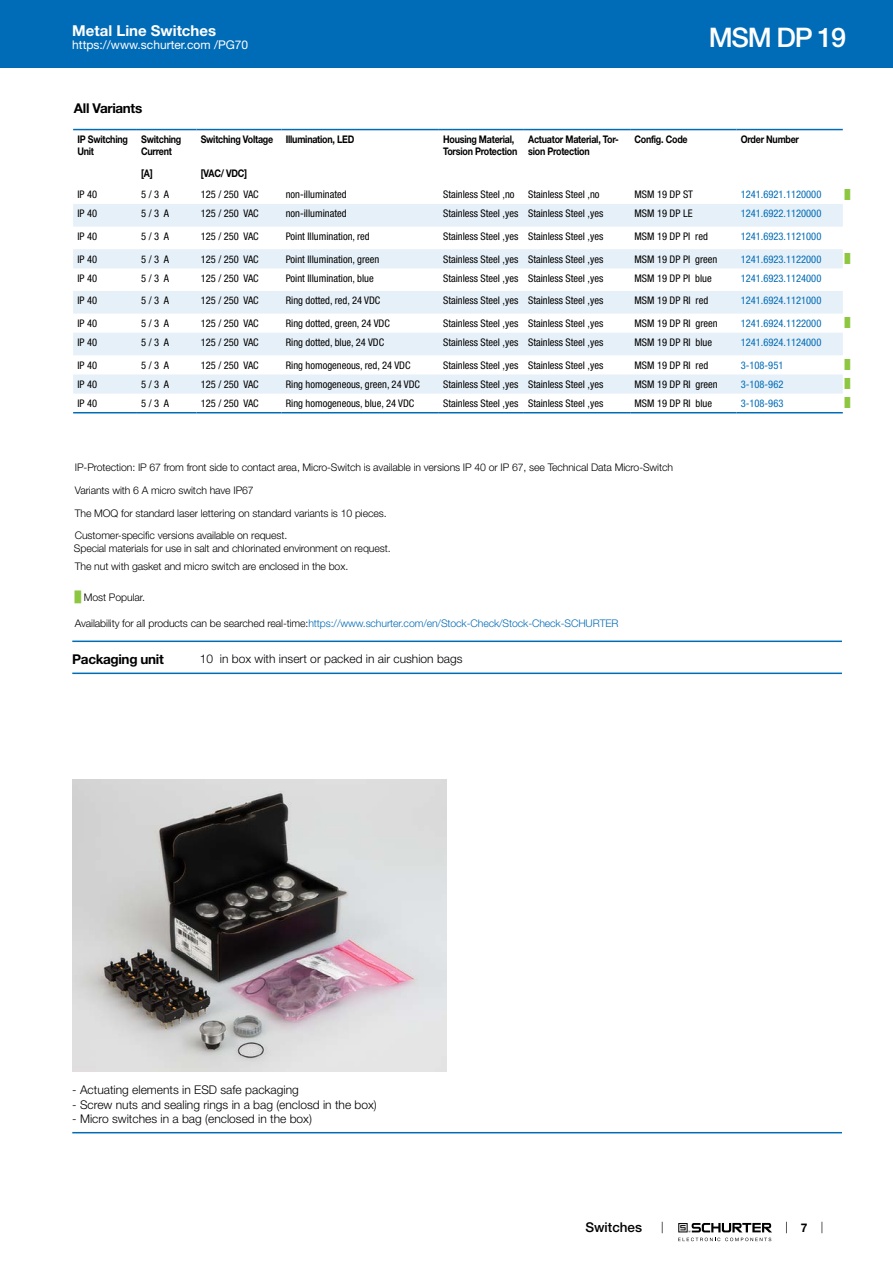
<style>
.page{position:relative;width:893px;height:1263px;background:#fff}
.page>*{position:absolute;margin:0;border:0;box-sizing:border-box;transform-origin:0 0}
.t1{font:500 27px "Helvetica Neue LT";letter-spacing:-.05em;color:#fff}
.t2{font:700 15px "Helvetica Neue LT";color:#fff}
.t3{font:700 13.5px "Helvetica Neue LT";letter-spacing:-.025em;color:#000}
.t4{font:500 13.5px "Helvetica Neue LT";color:#000}
.t5{font:300 12px "Helvetica Neue LT";color:#000}
.t6{font:12px "Helvetica Neue LT";color:#fff}
.t7{font:700 12px "Helvetica Neue LT";color:#000}
.t8{font:condensed 10.5px "Helvetica Neue LT";color:#000}
.t9{font:300 10.5px/22.6px "Helvetica Neue LT";letter-spacing:-.01em;color:#000}
.t10{font:700 10.5px/12.6px "Helvetica Neue LT";letter-spacing:-.025em;color:#000;scale:.85 1}
.t11{font:condensed 10.5px "Helvetica Neue LT";color:#006bb6}
.t12{font:300 10.5px "Helvetica Neue LT";letter-spacing:-.01em;color:#006bb6}
.t13{font:9px "Arial Unicode MS";color:#8dc63f}
.s1{font-family:"Arial Unicode MS";font-weight:400;color:#8dc63f}
.s2{color:#000}
</style>
<div class="page">
<svg style="left:678px;top:1223px;width:94px;height:18px"></svg>
<div style="left:0;top:0;width:893px;height:68px;background:#006bb6"></div>
<svg style="left:73px;top:204px;width:770px;height:190px;fill:#e6f0f8"></svg>
<hr style="left:73px;top:129px;width:64px;height:1px;background:#006bb6">
<hr style="left:137px;top:129px;width:59px;height:1px;background:#006bb6">
<hr style="left:196px;top:129px;width:85px;height:1px;background:#006bb6">
<hr style="left:281px;top:129px;width:158px;height:1px;background:#006bb6">
<hr style="left:439px;top:129px;width:85px;height:1px;background:#006bb6">
<hr style="left:524px;top:129px;width:106px;height:1px;background:#006bb6">
<hr style="left:630px;top:129px;width:106px;height:1px;background:#006bb6">
<hr style="left:736px;top:129px;width:107px;height:1px;background:#006bb6">
<hr style="left:73px;top:412px;width:64px;height:1px;background:#006bb6">
<hr style="left:137px;top:412px;width:59px;height:1px;background:#006bb6">
<hr style="left:196px;top:412px;width:85px;height:1px;background:#006bb6">
<hr style="left:281px;top:412px;width:158px;height:1px;background:#006bb6">
<hr style="left:439px;top:412px;width:85px;height:1px;background:#006bb6">
<hr style="left:524px;top:412px;width:106px;height:1px;background:#006bb6">
<hr style="left:630px;top:412px;width:106px;height:1px;background:#006bb6">
<hr style="left:736px;top:412px;width:107px;height:1px;background:#006bb6">
<hr style="left:72px;top:640px;width:770px;height:2px;background:#006bb6">
<hr style="left:72px;top:672px;width:770px;height:2px;background:#006bb6">
<img style="left:72px;top:780px;width:374px;height:291px">
<hr style="left:72px;top:1132px;width:770px;height:1px;background:#006bb6">
<h2 class="t2" style="left:72px;top:21px;width:145px">Metal Line Switches</h2>
<p class="t6" style="left:72px;top:38px;width:178px">https://www.schurter.com /PG70</p>
<h1 class="t1" style="left:709px;top:21px;width:139px">MSM DP 19</h1>
<p class="t3" style="left:74px;top:99px;width:70px">All Variants</p>
<p class="t10" style="left:77px;top:133px;width:61px">IP Switching<br>Unit</p>
<p class="t10" style="left:141px;top:133px;width:49px">Switching<br>Current</p>
<p class="t10" style="left:201px;top:133px;width:182px">Switching Voltage Illumination, LED</p>
<p class="t10" style="left:443px;top:133px;width:89px">Housing Material,<br>Torsion Protection</p>
<p class="t10" style="left:528px;top:133px;width:108px">Actuator Material, Tor&shy;sion Protection</p>
<p class="t10" style="left:634px;top:133px;width:64px">Config. Code</p>
<p class="t10" style="left:741px;top:133px;width:70px">Order Number</p>
<p class="t10" style="left:141px;top:167px;width:15px">[A]</p>
<p class="t10" style="left:201px;top:167px;width:56px">[VAC/ VDC]</p>
<p class="t8" style="left:77px;top:188px;width:21px">IP 40</p>
<p class="t8" style="left:141px;top:188px;width:29px">5 / 3 A</p>
<p class="t8" style="left:201px;top:188px;width:60px">125 / 250 VAC</p>
<p class="t8" style="left:286px;top:188px;width:62px">non-illuminated</p>
<p class="t8" style="left:443px;top:188px;width:73px">Stainless Steel ,no</p>
<p class="t8" style="left:528px;top:188px;width:73px">Stainless Steel ,no</p>
<p class="t8" style="left:634px;top:188px;width:60px">MSM 19 DP ST</p>
<p class="t11" style="left:741px;top:188px;width:82px">1241.6921.1120000</p>
<p class="t13" style="left:845px;top:188px;width:7px">█</p>
<p class="t8" style="left:77px;top:208px;width:21px">IP 40</p>
<p class="t8" style="left:141px;top:208px;width:29px">5 / 3 A</p>
<p class="t8" style="left:201px;top:208px;width:60px">125 / 250 VAC</p>
<p class="t8" style="left:286px;top:208px;width:62px">non-illuminated</p>
<p class="t8" style="left:443px;top:208px;width:162px">Stainless Steel ,yes Stainless Steel ,yes</p>
<p class="t8" style="left:634px;top:208px;width:60px">MSM 19 DP LE</p>
<p class="t11" style="left:741px;top:208px;width:82px">1241.6922.1120000</p>
<p class="t8" style="left:77px;top:230px;width:21px">IP 40</p>
<p class="t8" style="left:141px;top:230px;width:29px">5 / 3 A</p>
<p class="t8" style="left:201px;top:230px;width:60px">125 / 250 VAC</p>
<p class="t8" style="left:286px;top:230px;width:86px">Point Illumination, red</p>
<p class="t8" style="left:443px;top:230px;width:162px">Stainless Steel ,yes Stainless Steel ,yes</p>
<p class="t8" style="left:634px;top:230px;width:75px">MSM 19 DP PI red</p>
<p class="t11" style="left:741px;top:230px;width:82px">1241.6923.1121000</p>
<p class="t8" style="left:77px;top:253px;width:21px">IP 40</p>
<p class="t8" style="left:141px;top:253px;width:29px">5 / 3 A</p>
<p class="t8" style="left:201px;top:253px;width:60px">125 / 250 VAC</p>
<p class="t8" style="left:286px;top:253px;width:95px">Point Illumination, green</p>
<p class="t8" style="left:443px;top:253px;width:162px">Stainless Steel ,yes Stainless Steel ,yes</p>
<p class="t8" style="left:634px;top:253px;width:84px">MSM 19 DP PI green</p>
<p class="t11" style="left:741px;top:253px;width:82px">1241.6923.1122000</p>
<p class="t13" style="left:845px;top:252px;width:7px">█</p>
<p class="t8" style="left:77px;top:272px;width:21px">IP 40</p>
<p class="t8" style="left:141px;top:272px;width:29px">5 / 3 A</p>
<p class="t8" style="left:201px;top:272px;width:60px">125 / 250 VAC</p>
<p class="t8" style="left:286px;top:272px;width:89px">Point Illumination, blue</p>
<p class="t8" style="left:443px;top:272px;width:162px">Stainless Steel ,yes Stainless Steel ,yes</p>
<p class="t8" style="left:634px;top:272px;width:79px">MSM 19 DP PI blue</p>
<p class="t11" style="left:741px;top:272px;width:82px">1241.6923.1124000</p>
<p class="t8" style="left:77px;top:295px;width:21px">IP 40</p>
<p class="t8" style="left:141px;top:295px;width:29px">5 / 3 A</p>
<p class="t8" style="left:201px;top:295px;width:60px">125 / 250 VAC</p>
<p class="t8" style="left:286px;top:295px;width:96px">Ring dotted, red, 24 VDC</p>
<p class="t8" style="left:443px;top:295px;width:162px">Stainless Steel ,yes Stainless Steel ,yes</p>
<p class="t8" style="left:634px;top:295px;width:75px">MSM 19 DP RI red</p>
<p class="t11" style="left:741px;top:295px;width:82px">1241.6924.1121000</p>
<p class="t8" style="left:77px;top:317px;width:21px">IP 40</p>
<p class="t8" style="left:141px;top:317px;width:29px">5 / 3 A</p>
<p class="t8" style="left:201px;top:317px;width:60px">125 / 250 VAC</p>
<p class="t8" style="left:286px;top:317px;width:106px">Ring dotted, green, 24 VDC</p>
<p class="t8" style="left:443px;top:317px;width:162px">Stainless Steel ,yes Stainless Steel ,yes</p>
<p class="t8" style="left:634px;top:317px;width:85px">MSM 19 DP RI green</p>
<p class="t11" style="left:741px;top:317px;width:82px">1241.6924.1122000</p>
<p class="t13" style="left:845px;top:317px;width:7px">█</p>
<p class="t8" style="left:77px;top:336px;width:21px">IP 40</p>
<p class="t8" style="left:141px;top:336px;width:29px">5 / 3 A</p>
<p class="t8" style="left:201px;top:336px;width:60px">125 / 250 VAC</p>
<p class="t8" style="left:286px;top:336px;width:100px">Ring dotted, blue, 24 VDC</p>
<p class="t8" style="left:443px;top:336px;width:162px">Stainless Steel ,yes Stainless Steel ,yes</p>
<p class="t8" style="left:634px;top:336px;width:79px">MSM 19 DP RI blue</p>
<p class="t11" style="left:741px;top:336px;width:82px">1241.6924.1124000</p>
<p class="t8" style="left:77px;top:359px;width:21px">IP 40</p>
<p class="t8" style="left:141px;top:359px;width:29px">5 / 3 A</p>
<p class="t8" style="left:201px;top:359px;width:60px">125 / 250 VAC</p>
<p class="t8" style="left:286px;top:359px;width:126px">Ring homogeneous, red, 24 VDC</p>
<p class="t8" style="left:443px;top:359px;width:162px">Stainless Steel ,yes Stainless Steel ,yes</p>
<p class="t8" style="left:634px;top:359px;width:75px">MSM 19 DP RI red</p>
<p class="t11" style="left:741px;top:359px;width:44px">3-108-951</p>
<p class="t13" style="left:845px;top:358px;width:7px">█</p>
<p class="t8" style="left:77px;top:378px;width:21px">IP 40</p>
<p class="t8" style="left:141px;top:378px;width:29px">5 / 3 A</p>
<p class="t8" style="left:201px;top:378px;width:60px">125 / 250 VAC</p>
<p class="t8" style="left:286px;top:378px;width:136px">Ring homogeneous, green, 24 VDC</p>
<p class="t8" style="left:443px;top:378px;width:162px">Stainless Steel ,yes Stainless Steel ,yes</p>
<p class="t8" style="left:634px;top:378px;width:85px">MSM 19 DP RI green</p>
<p class="t11" style="left:741px;top:378px;width:44px">3-108-962</p>
<p class="t13" style="left:845px;top:378px;width:7px">█</p>
<p class="t8" style="left:77px;top:397px;width:21px">IP 40</p>
<p class="t8" style="left:141px;top:397px;width:29px">5 / 3 A</p>
<p class="t8" style="left:201px;top:397px;width:60px">125 / 250 VAC</p>
<p class="t8" style="left:286px;top:397px;width:130px">Ring homogeneous, blue, 24 VDC</p>
<p class="t8" style="left:443px;top:397px;width:162px">Stainless Steel ,yes Stainless Steel ,yes</p>
<p class="t8" style="left:634px;top:397px;width:79px">MSM 19 DP RI blue</p>
<p class="t11" style="left:741px;top:397px;width:44px">3-108-963</p>
<p class="t13" style="left:845px;top:397px;width:7px">█</p>
<p class="t9" style="left:75px;top:456px;width:600px">IP-Protection: IP 67 from front side to contact area, Micro-Switch is available in versions IP 40 or IP 67, see Technical Data Micro-Switch Variants with 6 A micro switch have IP67<br>The MOQ for standard laser lettering on standard variants is 10 pieces.<br>Customer-specific versions available on request.</p>
<p class="t9" style="left:74px;top:539px;width:318px;line-height:18.5px">Special materials for use in salt and chlorinated environment on request.<br>The nut with gasket and micro switch are enclosed in the box.</p>
<p class="t9" style="left:75px;top:585px;width:72px"><span class="s1">█</span> Most Popular.</p>
<p class="t12" style="left:75px;top:616px;width:545px"><span class="s2">Availability for all products can be searched real-time:</span>https://www.schurter.com/en/Stock-Check/Stock-Check-SCHURTER</p>
<p class="t3" style="left:72px;top:651px;width:93px">Packaging unit</p>
<p class="t5" style="left:200px;top:651px;width:264px">10 in box with insert or packed in air cushion bags</p>
<p class="t5" style="left:72px;top:1083px;width:228px">- Actuating elements in ESD safe packaging</p>
<p class="t5" style="left:72px;top:1097px;width:306px">- Screw nuts and sealing rings in a bag (enclosd in the box)</p>
<p class="t5" style="left:72px;top:1112px;width:241px">- Micro switches in a bag (enclosed in the box)</p>
<p class="t4" style="left:585px;top:1219px;width:58px">Switches</p>
<p class="t7" style="left:801px;top:1220px;width:8px">7</p>
</div>
